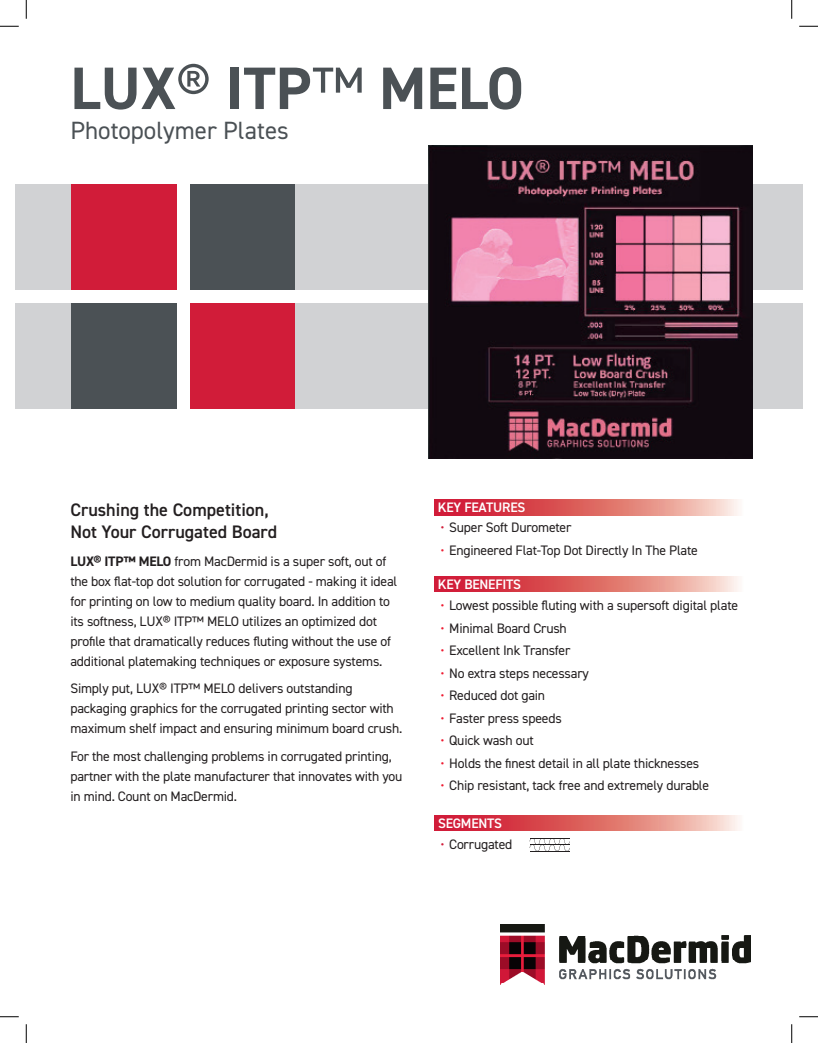
<style>
.page{position:relative;width:818px;height:1043px;background:#fff}
.page>*{position:absolute;margin:0;border:0;box-sizing:border-box;transform-origin:0 0}
.t1{font:700 60px "DIN2014";color:#4b5155}
.t2{font:25px "DIN2014";color:#4b5155}
.t3{font:600 18.12px/22.5px "DIN2014";color:#231f20}
.t4{font:13.75px/20px "DIN2014";letter-spacing:-.015em;color:#231f20}
.t5{font:600 13.75px "DIN2014";letter-spacing:-.015em;color:#fff}
.s1{font-weight:400}
.s2{font-weight:700}
.s3{color:#d11c39}
.s4{color:#ed2135}
.s5{color:#ee1a30}
</style>
<div class="page">
<svg style="left:434px;top:500px;width:304px;height:15px;background:#e06d6e"></svg>
<div style="left:15px;top:184px;width:787px;height:105px;background:#d1d2d4"></div>
<div style="left:15px;top:303px;width:787px;height:105px;background:#d1d2d4"></div>
<img style="left:501px;top:924px;width:249px;height:60px">
<div style="left:71px;top:303px;width:105px;height:105px;background:#4b5155"></div>
<div style="left:189px;top:184px;width:106px;height:105px;background:#4b5155"></div>
<div style="left:71px;top:184px;width:105px;height:105px;background:#d11c39"></div>
<div style="left:189px;top:303px;width:106px;height:105px;background:#d11c39"></div>
<div style="left:177px;top:181px;width:12px;height:234px;background:#fff"></div>
<hr style="left:530px;top:851px;width:39px;height:1px;background:#231f20">
<svg style="left:529px;top:839px;width:40px;height:12px"></svg>
<hr style="left:530px;top:838px;width:39px;height:1px;background:#231f20">
<svg style="left:434px;top:576px;width:304px;height:15px;background:#e06d6e"></svg>
<img style="left:428px;top:146px;width:324px;height:312px">
<svg style="left:434px;top:815px;width:304px;height:15px;background:#df6d6e"></svg>
<svg style="left:0;top:25px;width:19px;height:2px"></svg>
<svg style="left:799px;top:25px;width:19px;height:2px"></svg>
<svg style="left:0;top:1016px;width:19px;height:1px"></svg>
<svg style="left:799px;top:1016px;width:19px;height:1px"></svg>
<svg style="left:25px;top:0;width:2px;height:19px"></svg>
<svg style="left:25px;top:1024px;width:2px;height:18px"></svg>
<svg style="left:791px;top:0;width:1px;height:19px"></svg>
<svg style="left:791px;top:1024px;width:1px;height:18px"></svg>
<h1 class="t1" style="left:70px;top:48px;width:455px">LUX<span class="s1">®</span> ITP<span class="s1">™</span> MELO</h1>
<h2 class="t2" style="left:70px;top:115px;width:220px">Photopolymer Plates</h2>
<h3 class="t3" style="left:70px;top:498px;width:208px">Crushing the Competition,<br>Not Your Corrugated Board</h3>
<p class="t4" style="left:70px;top:551px;width:328px"><span class="s2">LUX® ITP™ MELO</span> from MacDermid is a super soft, out of the box flat-top dot solution for corrugated - making it ideal for printing on low to medium quality board. In addition to its softness, LUX® ITP™ MELO utilizes an optimized dot profile that dramatically reduces fluting without the use of additional platemaking techniques or exposure systems.</p>
<p class="t4" style="left:70px;top:678px;width:333px">Simply put, LUX® ITP™ MELO delivers outstanding packaging graphics for the corrugated printing sector with maximum shelf impact and ensuring minimum board crush.</p>
<p class="t4" style="left:70px;top:746px;width:333px">For the most challenging problems in corrugated printing, partner with the plate manufacturer that innovates with you in mind. Count on MacDermid.</p>
<p class="t5" style="left:438px;top:498px;width:89px">KEY FEATURES</p>
<p class="t4" style="left:440px;top:517px;width:133px"><span class="s3">•</span> Super Soft Durometer</p>
<p class="t4" style="left:440px;top:539px;width:259px"><span class="s4">•</span> Engineered Flat-Top Dot Directly In The Plate</p>
<p class="t5" style="left:437px;top:574px;width:85px">KEY BENEFITS</p>
<p class="t4" style="left:440px;top:595px;width:299px"><span class="s5">•</span> Lowest possible fluting with a supersoft digital plate</p>
<p class="t4" style="left:440px;top:617px;width:128px"><span class="s5">•</span> Minimal Board Crush</p>
<p class="t4" style="left:440px;top:640px;width:132px"><span class="s5">•</span> Excellent Ink Transfer</p>
<p class="t4" style="left:440px;top:662px;width:150px"><span class="s5">•</span> No extra steps necessary</p>
<p class="t4" style="left:440px;top:685px;width:106px"><span class="s5">•</span> Reduced dot gain</p>
<p class="t4" style="left:440px;top:707px;width:123px"><span class="s5">•</span> Faster press speeds</p>
<p class="t4" style="left:440px;top:730px;width:95px"><span class="s5">•</span> Quick wash out</p>
<p class="t4" style="left:440px;top:752px;width:260px"><span class="s5">•</span> Holds the finest detail in all plate thicknesses</p>
<p class="t4" style="left:440px;top:775px;width:270px"><span class="s5">•</span> Chip resistant, tack free and extremely durable</p>
<p class="t5" style="left:438px;top:814px;width:66px">SEGMENTS</p>
<p class="t4" style="left:440px;top:833px;width:73px"><span class="s3">•</span> Corrugated</p>
</div>
